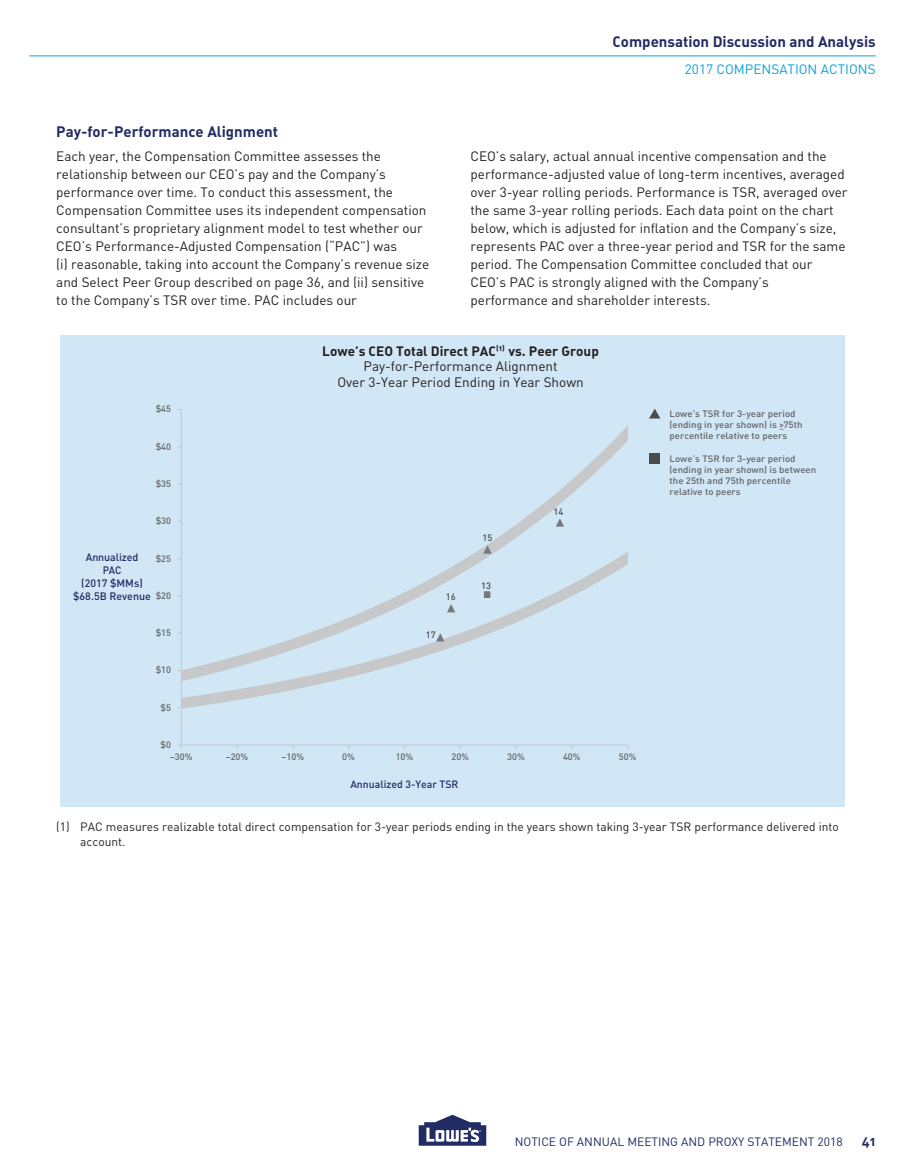
<style>
.page{position:relative;width:905px;height:1175px;background:#fff}
.page>*{position:absolute;margin:0;border:0;box-sizing:border-box;transform-origin:0 0}
.t1{font:15px "DIN Bold Alternate";color:#212b64}
.t2{font:13.5px/18px "DIN";color:#231f20}
.t3{font:13.5px "DIN Bold Alternate";color:#231f20}
.t4{font:13.5px "DIN";color:#0ca0dc}
.t5{font:13.5px "DIN Bold Alternate";color:#212b64}
.t6{font:12px/15px "DIN";color:#231f20}
.t7{font:12px "DIN";color:#212b64}
.t8{font:500 10.65px/12.9px "DIN";color:#212b64;text-align:center}
.t9{font:500 10.5px "DIN";color:#212b64}
.t10{font:500 9.3px/11.1px "DIN";color:#636366;scale:1.05 1}
.t11{font:500 9.3px/12.5px "DIN";color:#636366}
.t12{font:500 9.3px "DIN";color:#4b4c4d}
</style>
<div class="page">
<hr style="left:29px;top:56px;width:846px;height:1px;background:#0ca0dc">
<div style="left:60px;top:335px;width:784px;height:471px;background:#d1e7f6"></div>
<svg style="left:649px;top:408px;width:11px;height:10px"></svg>
<div style="left:649px;top:453px;width:10px;height:10px;background:#4b4c4d"></div>
<svg style="left:181px;top:409px;width:446px;height:333px"></svg>
<svg style="left:447px;top:604px;width:8px;height:8px"></svg>
<svg style="left:483px;top:545px;width:8px;height:8px"></svg>
<svg style="left:555px;top:518px;width:9px;height:8px"></svg>
<svg style="left:436px;top:633px;width:8px;height:8px"></svg>
<svg style="left:484px;top:591px;width:6px;height:6px"></svg>
<svg style="left:418px;top:1114px;width:68px;height:31px"></svg>
<p class="t1" style="left:612px;top:36px;width:264px">Compensation Discussion and Analysis</p>
<p class="t4" style="left:685px;top:65px;width:192px">2017 COMPENSATION ACTIONS</p>
<p class="t1" style="left:56px;top:126px;width:223px">Pay-for-Performance Alignment</p>
<p class="t2" style="left:56px;top:149px;width:374px">Each year, the Compensation Committee assesses the relationship between our CEO’s pay and the Company’s performance over time. To conduct this assessment, the Compensation Committee uses its independent compensation consultant’s proprietary alignment model to test whether our CEO’s Performance-Adjusted Compensation (“PAC”) was<br>(i) reasonable, taking into account the Company’s revenue size and Select Peer Group described on page 36, and (ii) sensitive to the Company’s TSR over time. PAC includes our</p>
<p class="t2" style="left:470px;top:149px;width:378px">CEO’s salary, actual annual incentive compensation and the performance-adjusted value of long-term incentives, averaged over 3-year rolling periods. Performance is TSR, averaged over the same 3-year rolling periods. Each data point on the chart below, which is adjusted for inflation and the Company’s size, represents PAC over a three-year period and TSR for the same period. The Compensation Committee concluded that our CEO’s PAC is strongly aligned with the Company’s performance and shareholder interests.</p>
<p class="t11" style="left:156px;top:404px;width:17px">$45</p>
<p class="t11" style="left:156px;top:441px;width:17px">$40</p>
<p class="t11" style="left:156px;top:478px;width:17px">$35</p>
<p class="t11" style="left:156px;top:515px;width:17px">$30</p>
<p class="t8" style="left:73px;top:552px;width:79px">Annualized<br>PAC<br>(2017 $MMs) $68.5B Revenue</p>
<p class="t11" style="left:156px;top:553px;width:17px">$25</p>
<p class="t11" style="left:156px;top:590px;width:17px">$20</p>
<p class="t11" style="left:156px;top:627px;width:17px">$15</p>
<p class="t11" style="left:156px;top:664px;width:17px">$10</p>
<p class="t11" style="left:161px;top:702px;width:12px">$5</p>
<p class="t11" style="left:170px;top:739px;width:24px;text-indent:-9px">$0 –30%</p>
<p class="t3" style="left:322px;top:346px;width:278px">Lowe’s CEO Total Direct PAC<sup>(1)</sup> vs. Peer Group</p>
<p class="t2" style="left:337px;top:359px;width:248px;line-height:16.2px;text-align:center">Pay-for-Performance Alignment<br>Over 3-Year Period Ending in Year Shown</p>
<p class="t12" style="left:446px;top:593px;width:11px">16</p>
<p class="t12" style="left:426px;top:631px;width:11px">17</p>
<p class="t12" style="left:482px;top:534px;width:11px">15</p>
<p class="t12" style="left:481px;top:582px;width:11px">13</p>
<p class="t12" style="left:553px;top:508px;width:11px">14</p>
<p class="t10" style="left:669px;top:409px;width:128px">Lowe’s TSR for 3-year period (ending in year shown) is &gt;_75th percentile relative to peers</p>
<p class="t10" style="left:669px;top:454px;width:141px">Lowe’s TSR for 3-year period (ending in year shown) is between the 25th and 75th percentile relative to peers</p>
<p class="t11" style="left:451px;top:751px;width:19px">20%</p>
<p class="t11" style="left:507px;top:751px;width:19px">30%</p>
<p class="t11" style="left:563px;top:751px;width:19px">40%</p>
<p class="t11" style="left:619px;top:751px;width:19px">50%</p>
<p class="t11" style="left:226px;top:751px;width:24px">–20%</p>
<p class="t11" style="left:281px;top:751px;width:24px">–10%</p>
<p class="t11" style="left:342px;top:751px;width:14px">0%</p>
<p class="t11" style="left:395px;top:751px;width:19px">10%</p>
<p class="t9" style="left:350px;top:780px;width:110px">Annualized 3-Year TSR</p>
<p class="t6" style="left:80px;top:820px;width:760px;text-indent:-24px">(1) PAC measures realizable total direct compensation for 3-year periods ending in the years shown taking 3-year TSR performance delivered into account.</p>
<p class="t7" style="left:514px;top:1137px;width:329px">NOTICE OF ANNUAL MEETING AND PROXY STATEMENT 2018</p>
<p class="t5" style="left:861px;top:1136px;width:15px">41</p>
</div>
